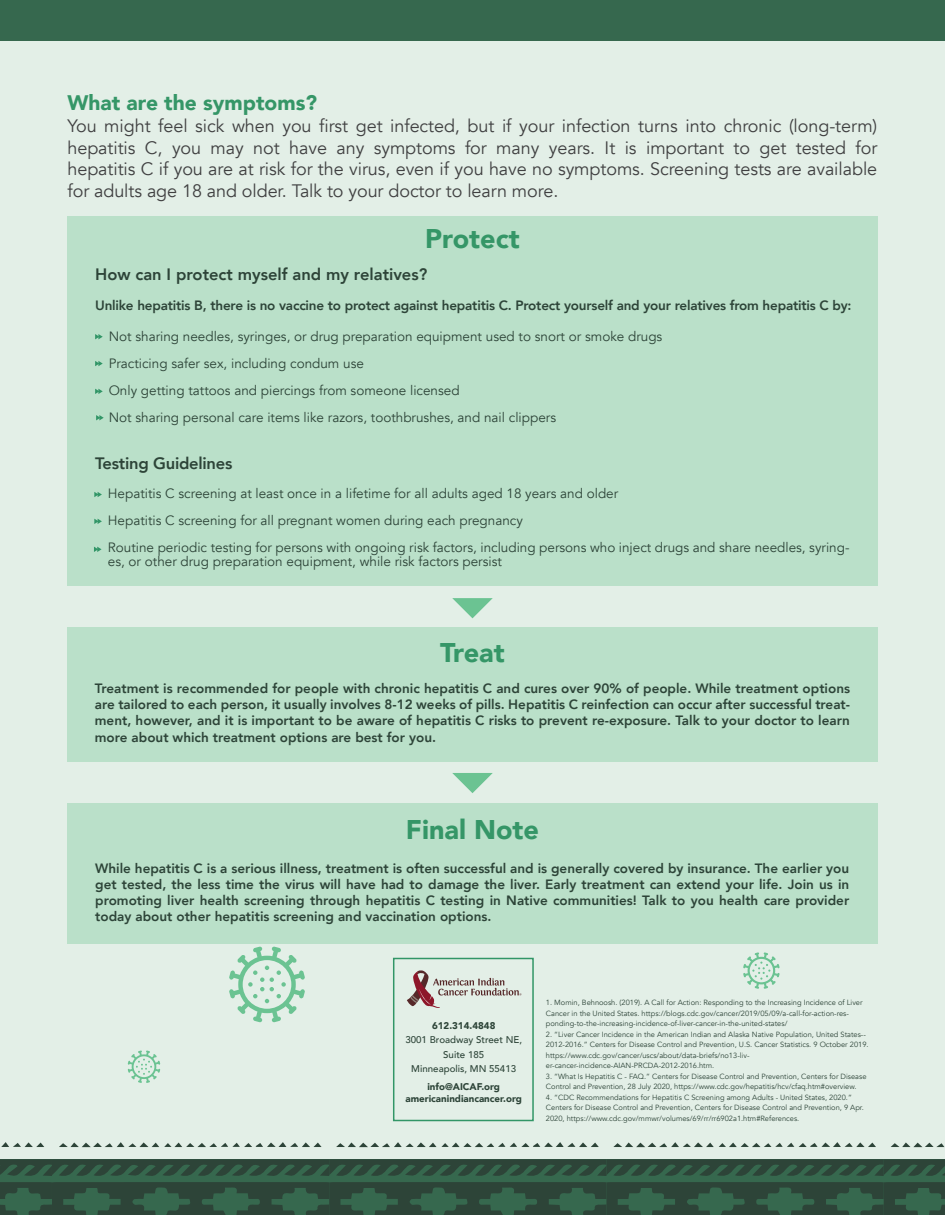
<style>
.page{position:relative;width:945px;height:1215px;background:#e3efe7}
.page>*{position:absolute;margin:0;border:0;box-sizing:border-box;transform-origin:0 0}
.t1{font:900 27px "Avenir";color:#359667}
.t2{font:900 21px "Avenir";color:#359667}
.t3{font:18px/21.6px "Avenir";letter-spacing:-.005em;color:#404041;text-align:justify}
.t4{font:800 16.5px "Avenir";color:#2d4438}
.t5{font:800 13.5px/16.2px "Avenir";letter-spacing:-.015em;color:#2d4438;text-align:justify}
.t6{font:13.5px/27px "Avenir";color:#2d4438}
.t7{font:900 9.75px/11.4px "Avenir";color:#2d4438;text-align:center}
.t8{font:500 9.75px/14.5px "Avenir";color:#2d4438;text-align:center}
.t9{font:7.5px/10.5px "Avenir";color:#2d4438}
</style>
<div class="page">
<div style="left:0;top:0;width:945px;height:40px;background:#36684e"></div>
<svg style="left:891px;top:1142px;width:53px;height:5px"></svg>
<svg style="left:613px;top:1142px;width:263px;height:5px"></svg>
<svg style="left:336px;top:1142px;width:263px;height:5px"></svg>
<svg style="left:59px;top:1142px;width:263px;height:5px"></svg>
<svg style="left:0;top:1159px;width:945px;height:56px;background:#305341"></svg>
<svg style="left:1px;top:1142px;width:43px;height:5px"></svg>
<div style="left:393px;top:958px;width:141px;height:163px;border:2px solid #329667"></div>
<svg style="left:139px;top:761px;width:16px;height:1px"></svg>
<svg style="left:128px;top:1050px;width:32px;height:33px"></svg>
<svg style="left:229px;top:946px;width:76px;height:76px"></svg>
<svg style="left:743px;top:952px;width:37px;height:37px"></svg>
<div style="left:68px;top:217px;width:810px;height:369px;background:#bae0c9"></div>
<div style="left:68px;top:627px;width:810px;height:134px;background:#bae0c9"></div>
<svg style="left:452px;top:598px;width:41px;height:20px"></svg>
<div style="left:68px;top:803px;width:810px;height:141px;background:#bae0c9"></div>
<svg style="left:452px;top:773px;width:41px;height:20px"></svg>
<svg style="left:95px;top:334px;width:8px;height:5px"></svg>
<svg style="left:95px;top:361px;width:8px;height:5px"></svg>
<svg style="left:95px;top:389px;width:8px;height:5px"></svg>
<svg style="left:96px;top:415px;width:8px;height:5px"></svg>
<svg style="left:94px;top:492px;width:8px;height:5px"></svg>
<svg style="left:94px;top:519px;width:8px;height:5px"></svg>
<svg style="left:94px;top:547px;width:8px;height:5px"></svg>
<svg style="left:407px;top:970px;width:114px;height:38px"></svg>
<h2 class="t2" style="left:67px;top:94px;width:251px">What are the symptoms?</h2>
<p class="t3" style="left:67px;top:117px;width:811px">You might feel sick when you first get infected, but if your infection turns into chronic (long-term) hepatitis C, you may not have any symptoms for many years. It is important to get tested for hepatitis C if you are at risk for the virus, even if you have no symptoms. Screening tests are available for adults age 18 and older. Talk to your doctor to learn more.</p>
<h1 class="t1" style="left:425px;top:227px;width:96px">Protect</h1>
<h3 class="t4" style="left:95px;top:267px;width:334px">How can I protect myself and my relatives?</h3>
<h3 class="t5" style="left:95px;top:298px;width:758px">Unlike hepatitis B, there is no vaccine to protect against hepatitis C. Protect yourself and your relatives from hepatitis C by:</h3>
<p class="t6" style="left:109px;top:324px;width:555px">Not sharing needles, syringes, or drug preparation equipment used to snort or smoke drugs Practicing safer sex, including condum use<br>Only getting tattoos and piercings from someone licensed<br>Not sharing personal care items like razors, toothbrushes, and nail clippers</p>
<h3 class="t4" style="left:95px;top:456px;width:139px">Testing Guidelines</h3>
<p class="t6" style="left:108px;top:482px;width:743px">Hepatitis C screening at least once in a lifetime for all adults aged 18 years and older<br>Hepatitis C screening for all pregnant women during each pregnancy<br>Routine periodic testing for persons with ongoing risk factors, including persons who inject drugs and share needles, syring-</p>
<h3 class="t6" style="left:108px;top:549px;width:396px">es, or other drug preparation equipment, while risk factors persist</h3>
<h1 class="t1" style="left:440px;top:642px;width:66px">Treat</h1>
<p class="t5" style="left:95px;top:681px;width:757px">Treatment is recommended for people with chronic hepatitis C and cures over 90% of people. While treatment options are tailored to each person, it usually involves 8-12 weeks of pills. Hepatitis C reinfection can occur after successful treat&shy;ment, however, and it is important to be aware of hepatitis C risks to prevent re-exposure. Talk to your doctor to learn more about which treatment options are best for you.</p>
<h1 class="t1" style="left:406px;top:818px;width:135px">Final Note</h1>
<p class="t5" style="left:95px;top:861px;width:756px">While hepatitis C is a serious illness, treatment is often successful and is generally covered by insurance. The earlier you get tested, the less time the virus will have had to damage the liver. Early treatment can extend your life. Join us in promoting liver health screening through hepatitis C testing in Native communities! Talk to you health care provider today about other hepatitis screening and vaccination options.</p>
<h3 class="t7" style="left:432px;top:1020px;width:65px">612.314.4848</h3>
<h3 class="t8" style="left:405px;top:1034px;width:118px">3001 Broadway Street NE,<br>Suite 185<br>Minneapolis, MN 55413</h3>
<h3 class="t7" style="left:406px;top:1082px;width:118px">info@AICAF.org americanindiancancer.org</h3>
<p class="t9" style="left:546px;top:998px;width:318px">1. Momin, Behnoosh. (2019). A Call for Action: Responding to the Increasing Incidence of Liver<br>Cancer in the United States. https://blogs.cdc.gov/cancer/2019/05/09/a-call-for-action-res&shy;ponding-to-the-increasing-incidence-of-liver-cancer-in-the-united-states/</p>
<p class="t9" style="left:546px;top:1030px;width:324px">2. ìLiver Cancer Incidence in the American Indian and Alaska Native Population, United States-- 2012-2016.î Centers for Disease Control and Prevention, U.S. Cancer Statistics. 9 October 2019. https://www.cdc.gov/cancer/uscs/about/data-briefs/no13-liv&shy;er-cancer-incidence-AIAN-PRCDA-2012-2016.htm.</p>
<p class="t9" style="left:546px;top:1072px;width:322px">3. ìWhat Is Hepatitis C - FAQ.î Centers for Disease Control and Prevention, Centers for Disease<br>Control and Prevention, 28 July 2020, https://www.cdc.gov/hepatitis/hcv/cfaq.htm#overview.</p>
<p class="t9" style="left:546px;top:1093px;width:319px">4. ìCDC Recommendations for Hepatitis C Screening among Adults - United States, 2020.î<br>Centers for Disease Control and Prevention, Centers for Disease Control and Prevention, 9 Apr.<br>2020, https://www.cdc.gov/mmwr/volumes/69/rr/rr6902a1.htm#References.</p>
</div>
